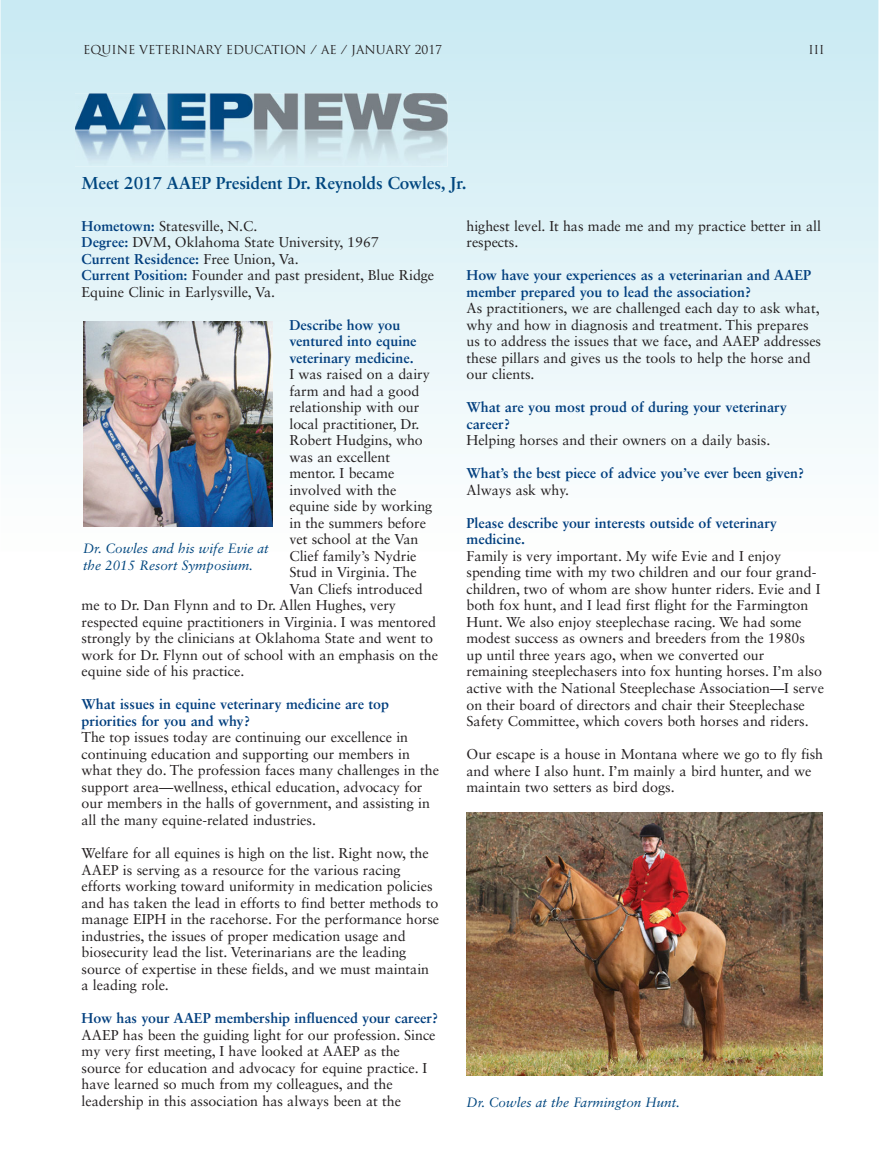
<style>
.page{position:relative;width:879px;height:1175px;background:#fff}
.page>*{position:absolute;margin:0;border:0;box-sizing:border-box;transform-origin:0 0}
.t1{font:700 17.25px "Sabon LT Std";letter-spacing:-.01em;color:#00467f}
.t2{font:14.25px/16.5px "Sabon LT Std";letter-spacing:-.005em;color:#231f20}
.t3{font:700 14.25px/16.5px "Sabon LT Std";color:#003e7e}
.t4{font:italic 13.5px/16.5px "Sabon LT Std";color:#00467f}
.t5{font:12px "Trajan Pro";color:#231f20}
.s1{font-weight:700;color:#003e7e}
</style>
<div class="page">
<img style="left:1px;top:0;width:877px;height:1076px">
<img style="left:75px;top:93px;width:372px;height:73px">
<img style="left:466px;top:813px;width:357px;height:262px">
<img style="left:83px;top:321px;width:190px;height:205px">
<p class="t5" style="left:83px;top:43px;width:360px">EQUINE VETERINARY EDUCATION / AE / JANUARY 2017</p>
<p class="t5" style="left:808px;top:43px;width:17px">III</p>
<p class="t5" style="left:351px;top:43px;width:108px">NOVEMBER 2015</p>
<p class="t1" style="left:82px;top:176px;width:386px">Meet 2017 AAEP President Dr. Reynolds Cowles, Jr.</p>
<p class="t2" style="left:82px;top:219px;width:354px"><span class="s1">Hometown:</span> Statesville, N.C.<br><span class="s1">Degree:</span> DVM, Oklahoma State University, 1967<br><span class="s1">Current Residence:</span> Free Union, Va.<br><span class="s1">Current Position:</span> Founder and past president, Blue Ridge Equine Clinic in Earlysville, Va.</p>
<p class="t3" style="left:289px;top:318px;width:129px">Describe how you ventured into equine veterinary medicine.</p>
<p class="t2" style="left:289px;top:367px;width:142px">I was raised on a dairy</p>
<p class="t2" style="left:289px;top:384px;width:131px">farm and had a good</p>
<p class="t2" style="left:289px;top:400px;width:131px">relationship with our</p>
<p class="t2" style="left:289px;top:417px;width:131px">local practitioner, Dr.</p>
<p class="t2" style="left:289px;top:433px;width:135px">Robert Hudgins, who</p>
<p class="t2" style="left:289px;top:450px;width:102px">was an excellent</p>
<p class="t2" style="left:289px;top:466px;width:106px">mentor. I became</p>
<p class="t2" style="left:289px;top:483px;width:109px">involved with the</p>
<p class="t2" style="left:289px;top:499px;width:144px">equine side by working</p>
<p class="t2" style="left:289px;top:516px;width:138px">in the summers before</p>
<p class="t2" style="left:289px;top:532px;width:130px">vet school at the Van</p>
<p class="t2" style="left:289px;top:549px;width:129px">Clief family’s Nydrie</p>
<p class="t2" style="left:289px;top:565px;width:129px">Stud in Virginia. The</p>
<p class="t2" style="left:289px;top:582px;width:135px">Van Cliefs introduced</p>
<p class="t2" style="left:82px;top:598px;width:316px">me to Dr. Dan Flynn and to Dr. Allen Hughes, very</p>
<p class="t2" style="left:82px;top:615px;width:356px">respected equine practitioners in Virginia. I was mentored</p>
<p class="t2" style="left:82px;top:631px;width:353px">strongly by the clinicians at Oklahoma State and went to</p>
<p class="t2" style="left:82px;top:648px;width:358px">work for Dr. Flynn out of school with an emphasis on the</p>
<p class="t2" style="left:82px;top:664px;width:164px">equine side of his practice.</p>
<p class="t3" style="left:82px;top:697px;width:309px">What issues in equine veterinary medicine are top priorities for you and why?</p>
<p class="t2" style="left:82px;top:730px;width:359px">The top issues today are continuing our excellence in continuing education and supporting our members in what they do. The profession faces many challenges in the support area—wellness, ethical education, advocacy for our members in the halls of government, and assisting in all the many equine-related industries.</p>
<p class="t2" style="left:82px;top:846px;width:359px">Welfare for all equines is high on the list. Right now, the AAEP is serving as a resource for the various racing efforts working toward uniformity in medication policies and has taken the lead in efforts to find better methods to manage EIPH in the racehorse. For the performance horse industries, the issues of proper medication usage and biosecurity lead the list. Veterinarians are the leading source of expertise in these fields, and we must maintain a leading role.</p>
<p class="t3" style="left:82px;top:1011px;width:358px">How has your AAEP membership influenced your career?</p>
<p class="t2" style="left:82px;top:1027px;width:355px">AAEP has been the guiding light for our profession. Since my very first meeting, I have looked at AAEP as the source for education and advocacy for equine practice. I have learned so much from my colleagues, and the leadership in this association has always been at the</p>
<p class="t2" style="left:466px;top:219px;width:356px">highest level. It has made me and my practice better in all respects.</p>
<p class="t3" style="left:466px;top:268px;width:346px">How have your experiences as a veterinarian and AAEP member prepared you to lead the association?</p>
<p class="t2" style="left:466px;top:301px;width:356px">As practitioners, we are challenged each day to ask what, why and how in diagnosis and treatment. This prepares us to address the issues that we face, and AAEP addresses these pillars and gives us the tools to help the horse and our clients.</p>
<p class="t3" style="left:466px;top:400px;width:322px">What are you most proud of during your veterinary career?</p>
<p class="t2" style="left:466px;top:433px;width:305px">Helping horses and their owners on a daily basis.</p>
<p class="t3" style="left:466px;top:466px;width:339px">What’s the best piece of advice you’ve ever been given?</p>
<p class="t2" style="left:466px;top:483px;width:104px">Always ask why.</p>
<p class="t3" style="left:466px;top:516px;width:312px">Please describe your interests outside of veterinary medicine.</p>
<p class="t2" style="left:466px;top:549px;width:359px">Family is very important. My wife Evie and I enjoy spending time with my two children and our four grand&shy;children, two of whom are show hunter riders. Evie and I both fox hunt, and I lead first flight for the Farmington Hunt. We also enjoy steeplechase racing. We had some modest success as owners and breeders from the 1980s up until three years ago, when we converted our remaining steeplechasers into fox hunting horses. I’m also active with the National Steeplechase Association—I serve on their board of directors and chair their Steeplechase Safety Committee, which covers both horses and riders.</p>
<p class="t2" style="left:466px;top:747px;width:358px">Our escape is a house in Montana where we go to fly fish and where I also hunt. I’m mainly a bird hunter, and we maintain two setters as bird dogs.</p>
<p class="t4" style="left:83px;top:541px;width:187px">Dr. Cowles and his wife Evie at the 2015 Resort Symposium.</p>
<p class="t4" style="left:466px;top:1095px;width:215px">Dr. Cowles at the Farmington Hunt.</p>
</div>
